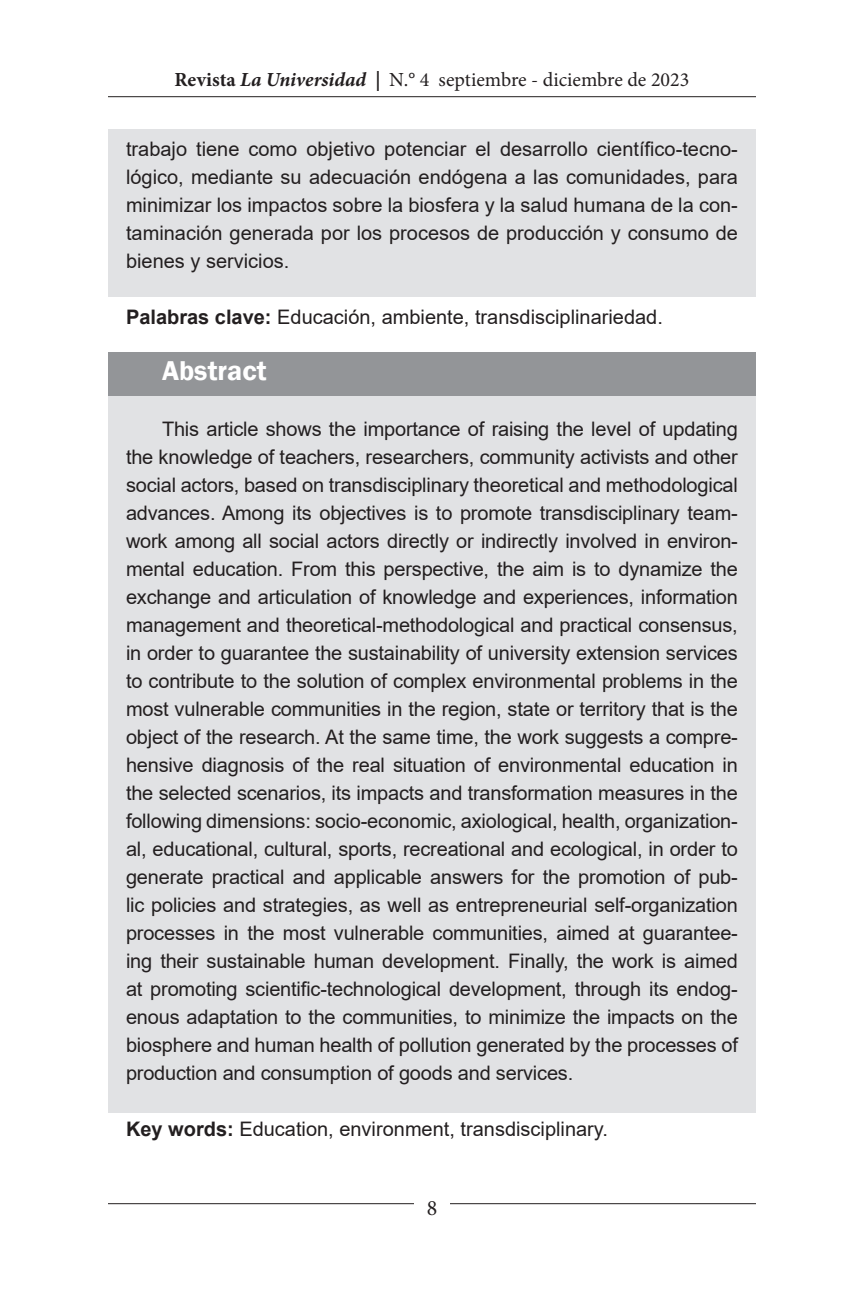
<style>
.page{position:relative;width:864px;height:1296px;background:#fff}
.page>*{position:absolute;margin:0;border:0;box-sizing:border-box;transform-origin:0 0}
.t1{font:600 28px "Franklin Gothic";color:#fff}
.t2{font:22px "Minion Pro";color:#231f20}
.t3{font:20px/28px "Arial";color:#231f20;text-align:justify}
.t4{font:20px "Minion Pro";color:#231f20}
.s1{font-weight:700}
.s2{font-weight:700;font-style:italic}
</style>
<div class="page">
<hr style="left:108px;top:96px;width:648px;height:1px;background:#231f20">
<hr style="left:108px;top:1203px;width:648px;height:1px;background:#231f20">
<div style="left:414px;top:1192px;width:36px;height:30px;background:#fff"></div>
<div style="left:108px;top:396px;width:648px;height:716px;background:#e1e2e4"></div>
<div style="left:108px;top:353px;width:648px;height:43px;background:#939598"></div>
<div style="left:108px;top:130px;width:648px;height:167px;background:#e1e2e4"></div>
<p class="t4" style="left:175px;top:66px;width:516px"><span class="s1">Revista</span> <span class="s2">La Universidad |</span> N.° 4 septiembre - diciembre de 2023</p>
<p class="t3" style="left:126px;top:135px;width:613px">trabajo tiene como objetivo potenciar el desarrollo científico-tecno&shy;lógico, mediante su adecuación endógena a las comunidades, para minimizar los impactos sobre la biosfera y la salud humana de la con&shy;taminación generada por los procesos de producción y consumo de bienes y servicios.</p>
<p class="t3" style="left:126px;top:303px;width:538px"><span class="s1">Palabras clave:</span> Educación, ambiente, transdisciplinariedad.</p>
<h1 class="t1" style="left:162px;top:353px;width:106px">Abstract</h1>
<p class="t3" style="left:126px;top:415px;width:613px;text-indent:36px">This article shows the importance of raising the level of updating the knowledge of teachers, researchers, community activists and other social actors, based on transdisciplinary theoretical and methodological advances. Among its objectives is to promote transdisciplinary team&shy;work among all social actors directly or indirectly involved in environ&shy;mental education. From this perspective, the aim is to dynamize the exchange and articulation of knowledge and experiences, information management and theoretical-methodological and practical consensus, in order to guarantee the sustainability of university extension services to contribute to the solution of complex environmental problems in the most vulnerable communities in the region, state or territory that is the object of the research. At the same time, the work suggests a compre&shy;hensive diagnosis of the real situation of environmental education in the selected scenarios, its impacts and transformation measures in the following dimensions: socio-economic, axiological, health, organization&shy;al, educational, cultural, sports, recreational and ecological, in order to generate practical and applicable answers for the promotion of pub&shy;lic policies and strategies, as well as entrepreneurial self-organization processes in the most vulnerable communities, aimed at guarantee&shy;ing their sustainable human development. Finally, the work is aimed at promoting scientific-technological development, through its endog&shy;enous adaptation to the communities, to minimize the impacts on the biosphere and human health of pollution generated by the processes of production and consumption of goods and services.</p>
<p class="t3" style="left:126px;top:1115px;width:484px"><span class="s1">Key words:</span> Education, environment, transdisciplinary.</p>
<p class="t2" style="left:427px;top:1194px;width:12px">8</p>
</div>
